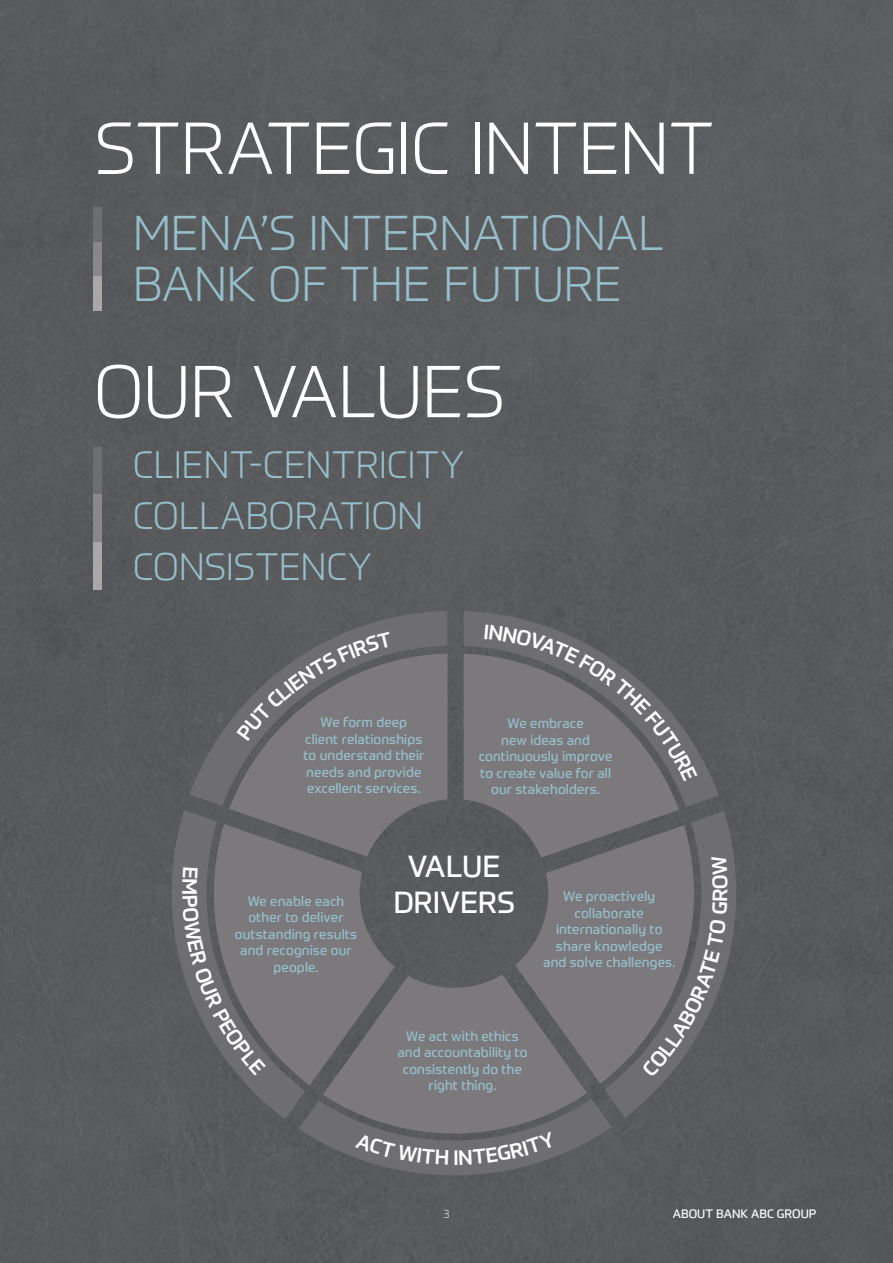
<style>
.page{position:relative;width:893px;height:1263px;background:#fff}
.page>*{position:absolute;margin:0;border:0;box-sizing:border-box;transform-origin:0 0}
.t1{font:300 72px "Prometo";letter-spacing:-.015em;color:#fff}
.t2{font:300 48px/51px "Prometo";color:#96bfcb}
.t3{font:300 37.5px/51px "Prometo";letter-spacing:-.005em;color:#96bfcb}
.t4{font:30px/36px "Prometo";letter-spacing:-.005em;color:#fff;text-align:center}
.t5{font:500 20.4px "Prometo";color:#fff}
.t6{font:13.5px/16.5px "Prometo";letter-spacing:.01em;color:#96bfcb;text-align:center}
.t7{font:12px "Prometo";color:#fff}
.t8{font:300 12px "Prometo";color:#e5e0de}
</style>
<div class="page">
<div style="left:1px;top:0;width:892px;height:1263px;background:#5a5b5d"></div>
<hr style="left:0;top:0;width:1px;height:1263px;background:#135770">
<div style="left:94px;top:447px;width:8px;height:48px;background:#6e6d70"></div>
<div style="left:94px;top:494px;width:8px;height:48px;background:#8a878a"></div>
<div style="left:94px;top:542px;width:8px;height:47px;background:#aaa7a9"></div>
<div style="left:94px;top:208px;width:8px;height:34px;background:#6e6d70"></div>
<div style="left:94px;top:242px;width:8px;height:34px;background:#8a878a"></div>
<div style="left:94px;top:276px;width:8px;height:35px;background:#aaa7a9"></div>
<svg style="left:464px;top:611px;width:255px;height:13px;fill:#5a5b5d"></svg>
<svg style="left:189px;top:611px;width:258px;height:13px;fill:#5b5c5e"></svg>
<svg style="left:172px;top:624px;width:564px;height:551px"></svg>
<h1 class="t1" style="left:95px;top:105px;width:621px">STRATEGIC INTENT</h1>
<h2 class="t2" style="left:133px;top:207px;width:533px">MENA’S INTERNATIONAL<br>BANK OF THE FUTURE</h2>
<h1 class="t1" style="left:94px;top:348px;width:413px">OUR VALUES</h1>
<h3 class="t3" style="left:133px;top:439px;width:333px">CLIENT-CENTRICITY<br>COLLABORATION<br>CONSISTENCY</h3>
<p class="t6" style="left:303px;top:714px;width:122px">We form deep client relationships to understand their needs and provide excellent services.</p>
<p class="t6" style="left:479px;top:715px;width:135px">We embrace<br>new ideas and continuously improve to create value for all our stakeholders.</p>
<p class="t6" style="left:235px;top:892px;width:124px">We enable each other to deliver outstanding results and recognise our people.</p>
<h3 class="t4" style="left:393px;top:848px;width:123px">VALUE<br>DRIVERS</h3>
<p class="t6" style="left:543px;top:888px;width:134px">We proactively collaborate internationally to share knowledge and solve challenges.</p>
<p class="t6" style="left:397px;top:1027px;width:132px">We act with ethics and accountability to consistently do the right thing.</p>
<h3 class="t5" style="left:454px;top:1145px;width:7px">I</h3>
<p class="t8" style="left:443px;top:1206px;width:8px">3</p>
<p class="t7" style="left:673px;top:1206px;width:145px">ABOUT BANK ABC GROUP</p>
</div>
